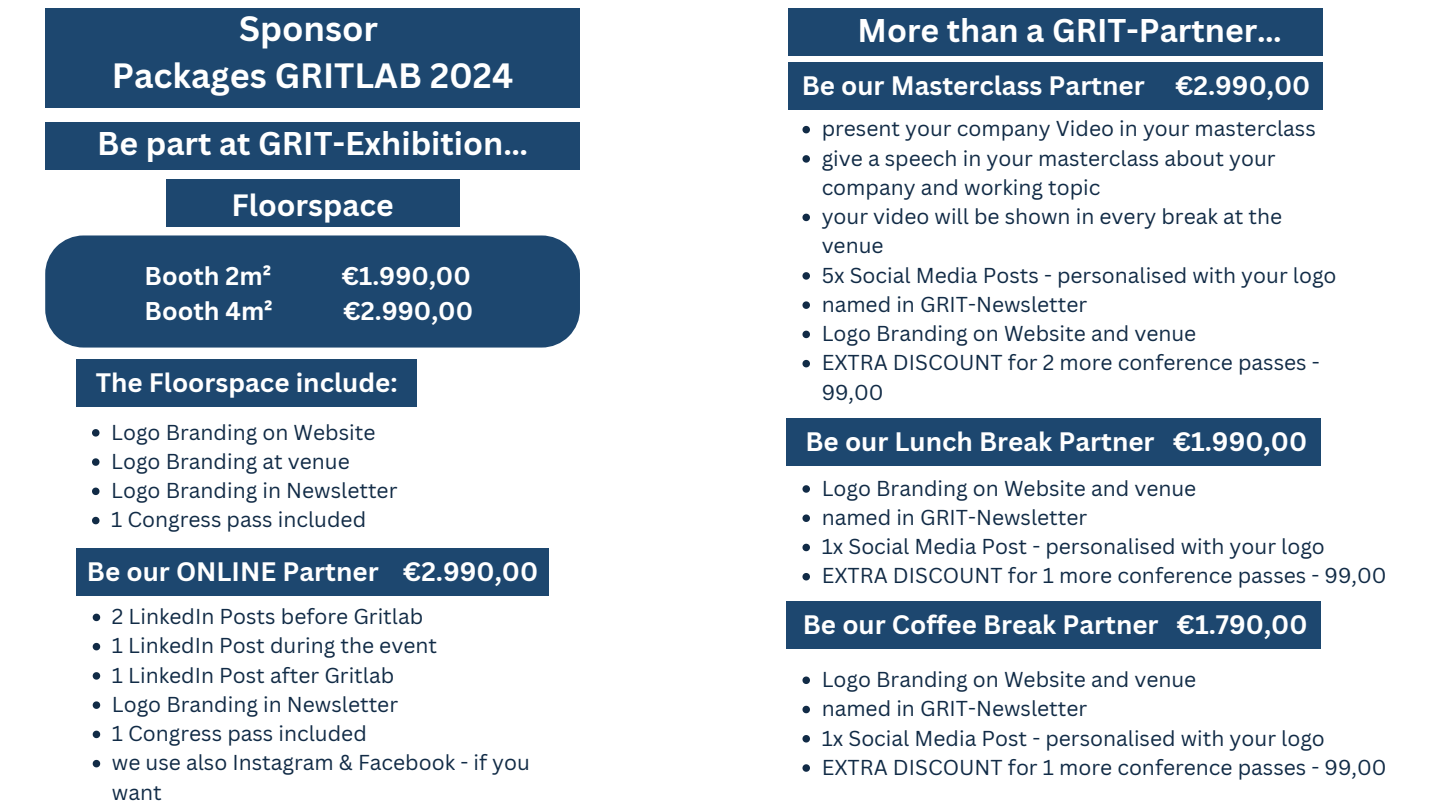
<style>
.page{position:relative;width:1440px;height:810px;background:#fff}
.page>*{position:absolute;margin:0;border:0;box-sizing:border-box;transform-origin:0 0}
.t1{font:700 34.2px/47.2px "Canva Sans";color:#fff;text-align:center}
.t2{font:700 32px "Canva Sans";color:#fff}
.t3{font:700 30px "Canva Sans";color:#fff}
.t4{font:700 26px "Canva Sans";color:#fff}
.t5{font:700 25px "Canva Sans";color:#fff}
.t6{font:21px/29.2px "Canva Sans";color:#112b46}
</style>
<div class="page">
<div style="left:788px;top:8px;width:535px;height:48px;background:#1d476f"></div>
<div style="left:786px;top:601px;width:535px;height:48px;background:#1d476f"></div>
<div style="left:45px;top:8px;width:535px;height:100px;background:#1d476f"></div>
<div style="left:45px;top:122px;width:535px;height:48px;background:#1d476f"></div>
<div style="left:166px;top:179px;width:294px;height:47px;background:#1d476f"></div>
<div style="left:76px;top:359px;width:341px;height:47px;background:#1d476f"></div>
<div style="left:76px;top:548px;width:473px;height:48px;background:#1d476f"></div>
<div style="left:788px;top:62px;width:535px;height:48px;background:#1d476f"></div>
<div style="left:786px;top:418px;width:535px;height:48px;background:#1d476f"></div>
<div style="left:45px;top:235px;width:535px;height:113px;background:#1d476f"></div>
<svg style="left:92px;top:429px;width:8px;height:8px"></svg>
<svg style="left:92px;top:458px;width:8px;height:8px"></svg>
<svg style="left:92px;top:488px;width:8px;height:7px"></svg>
<svg style="left:92px;top:517px;width:8px;height:7px"></svg>
<svg style="left:93px;top:614px;width:7px;height:7px"></svg>
<svg style="left:93px;top:643px;width:7px;height:7px"></svg>
<svg style="left:93px;top:672px;width:7px;height:8px"></svg>
<svg style="left:93px;top:701px;width:7px;height:8px"></svg>
<svg style="left:93px;top:731px;width:7px;height:7px"></svg>
<svg style="left:93px;top:760px;width:7px;height:7px"></svg>
<svg style="left:802px;top:126px;width:8px;height:7px"></svg>
<svg style="left:802px;top:155px;width:8px;height:8px"></svg>
<svg style="left:802px;top:214px;width:8px;height:7px"></svg>
<svg style="left:802px;top:272px;width:8px;height:8px"></svg>
<svg style="left:802px;top:301px;width:8px;height:8px"></svg>
<svg style="left:802px;top:331px;width:8px;height:7px"></svg>
<svg style="left:802px;top:360px;width:8px;height:7px"></svg>
<svg style="left:802px;top:485px;width:8px;height:8px"></svg>
<svg style="left:802px;top:514px;width:8px;height:8px"></svg>
<svg style="left:802px;top:544px;width:8px;height:7px"></svg>
<svg style="left:802px;top:573px;width:8px;height:7px"></svg>
<svg style="left:802px;top:677px;width:8px;height:7px"></svg>
<svg style="left:802px;top:706px;width:8px;height:7px"></svg>
<svg style="left:802px;top:735px;width:8px;height:8px"></svg>
<svg style="left:802px;top:764px;width:8px;height:8px"></svg>
<h1 class="t1" style="left:112px;top:4px;width:403px">Sponsor<br>Packages GRITLAB 2024</h1>
<h1 class="t2" style="left:97px;top:121px;width:432px">Be part at GRIT-Exhibition…</h1>
<h3 class="t3" style="left:231px;top:184px;width:164px">Floorspace</h3>
<h3 class="t5" style="left:145px;top:258px;width:128px">Booth 2m²</h3>
<h3 class="t5" style="left:342px;top:258px;width:130px">€1.990,00</h3>
<h3 class="t5" style="left:145px;top:293px;width:130px">Booth 4m²</h3>
<h3 class="t5" style="left:343px;top:293px;width:131px">€2.990,00</h3>
<p class="t4" style="left:96px;top:364px;width:303px">The Floorspace include:</p>
<p class="t6" style="left:111px;top:417px;width:266px">Logo Branding on Website</p>
<p class="t6" style="left:111px;top:446px;width:240px">Logo Branding at venue</p>
<p class="t6" style="left:111px;top:475px;width:288px">Logo Branding in Newsletter</p>
<h3 class="t6" style="left:111px;top:505px;width:256px">1 Congress pass included</h3>
<p class="t4" style="left:87px;top:553px;width:453px">Be our ONLINE Partner €2.990,00</p>
<p class="t6" style="left:112px;top:601px;width:313px">2 LinkedIn Posts before Gritlab</p>
<p class="t6" style="left:112px;top:631px;width:327px">1 LinkedIn Post during the event</p>
<p class="t6" style="left:112px;top:660px;width:284px">1 LinkedIn Post after Gritlab</p>
<p class="t6" style="left:112px;top:689px;width:288px">Logo Branding in Newsletter</p>
<p class="t6" style="left:112px;top:718px;width:256px">1 Congress pass included</p>
<h1 class="t6" style="left:112px;top:748px;width:420px">we use also Instagram &amp; Facebook - if you want</h1>
<h2 class="t2" style="left:858px;top:8px;width:426px">More than a GRIT-Partner…</h2>
<h3 class="t4" style="left:802px;top:67px;width:510px">Be our Masterclass Partner €2.990,00</h3>
<p class="t6" style="left:822px;top:114px;width:496px">present your company Video in your masterclass</p>
<p class="t6" style="left:822px;top:143px;width:455px">give a speech in your masterclass about your company and working topic</p>
<p class="t6" style="left:822px;top:201px;width:462px">your video will be shown in every break at the venue</p>
<p class="t6" style="left:822px;top:260px;width:516px">5x Social Media Posts - personalised with your logo</p>
<p class="t6" style="left:822px;top:289px;width:267px">named in GRIT-Newsletter</p>
<p class="t6" style="left:822px;top:318px;width:376px">Logo Branding on Website and venue</p>
<p class="t6" style="left:822px;top:348px;width:500px">EXTRA DISCOUNT for 2 more conference passes -<br>99,00</p>
<h3 class="t4" style="left:806px;top:423px;width:503px">Be our Lunch Break Partner €1.990,00</h3>
<p class="t6" style="left:822px;top:473px;width:376px">Logo Branding on Website and venue</p>
<p class="t6" style="left:822px;top:502px;width:267px">named in GRIT-Newsletter</p>
<p class="t6" style="left:822px;top:531px;width:505px">1x Social Media Post - personalised with your logo</p>
<p class="t6" style="left:822px;top:561px;width:566px">EXTRA DISCOUNT for 1 more conference passes - 99,00</p>
<h3 class="t4" style="left:803px;top:607px;width:506px">Be our Coffee Break Partner €1.790,00</h3>
<p class="t6" style="left:822px;top:664px;width:376px">Logo Branding on Website and venue</p>
<p class="t6" style="left:822px;top:694px;width:267px">named in GRIT-Newsletter</p>
<p class="t6" style="left:822px;top:723px;width:505px">1x Social Media Post - personalised with your logo</p>
<p class="t6" style="left:822px;top:752px;width:566px">EXTRA DISCOUNT for 1 more conference passes - 99,00</p>
</div>
